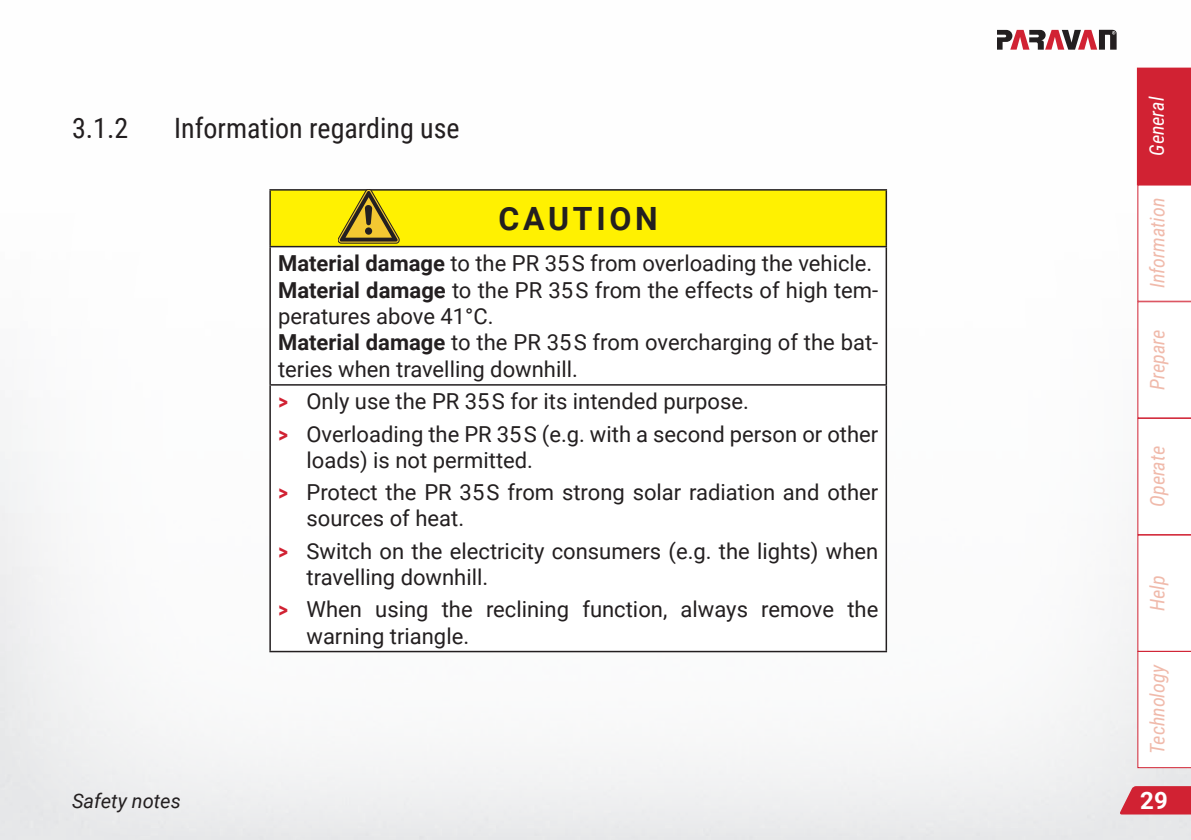
<style>
.page{position:relative;width:1191px;height:840px;background:#fff}
.page>*{position:absolute;margin:0;border:0;box-sizing:border-box;transform-origin:0 0}
.Sicherheit__fett{font:700 32px "Roboto";letter-spacing:.115em;color:#231f20}
.t1{font:28px "Roboto Condensed";color:#231f20}
.t2{font:700 24px "Roboto";color:#fff}
.Text-Doku{font:22px/26.4px "Roboto";color:#231f20}
.t3{font:italic 20px "Roboto Condensed";color:#f0baab}
.t4{font:italic 20px "Roboto";color:#231f20}
.t5{font:italic 20px "Roboto Condensed";color:#fff}
.s1{font-weight:700}
.s2{font-family:"Roboto Condensed";font-weight:700;color:#d12233}
</style>
<div class="page">
<svg style="left:0;top:420px;width:1px;height:419px"></svg>
<svg style="left:997px;top:30px;width:119px;height:20px"></svg>
<svg style="left:1137px;top:68px;width:54px;height:699px"></svg>
<svg style="left:1119px;top:785px;width:72px;height:29px;background:#d43d4c"></svg>
<div style="left:270px;top:190px;width:616px;height:56px;background:#fff101"></div>
<svg style="left:271px;top:247px;width:614px;height:139px"></svg>
<hr style="left:269px;top:189px;width:618px;height:1px;background:#231f20">
<hr style="left:269px;top:190px;width:2px;height:56px;background:#231f20">
<hr style="left:885px;top:190px;width:2px;height:56px;background:#231f20">
<hr style="left:269px;top:246px;width:618px;height:1px;background:#231f20">
<hr style="left:269px;top:247px;width:2px;height:137px;background:#231f20">
<hr style="left:885px;top:247px;width:2px;height:137px;background:#231f20">
<hr style="left:269px;top:384px;width:618px;height:1px;background:#231f20">
<hr style="left:269px;top:385px;width:2px;height:265px;background:#231f20">
<hr style="left:885px;top:385px;width:2px;height:265px;background:#231f20">
<hr style="left:269px;top:650px;width:618px;height:2px;background:#231f20">
<svg style="left:338px;top:189px;width:61px;height:54px"></svg>
<p class="t1" style="left:72px;top:108px;width:58px">3.1.2</p>
<p class="t1" style="left:174px;top:108px;width:287px">Information regarding use</p>
<p class="Sicherheit__fett" style="left:498px;top:196px;width:161px">CAUTION</p>
<p class="Text-Doku" style="left:278px;top:249px;width:595px"><span class="s1">Material damage</span> to the PR 35 S from overloading the vehicle.</p>
<p class="Text-Doku" style="left:278px;top:275px;width:601px"><span class="s1">Material damage</span> to the PR 35 S from the effects of high tem&shy;peratures above 41°C.</p>
<p class="Text-Doku" style="left:278px;top:328px;width:601px"><span class="s1">Material damage</span> to the PR 35 S from overcharging of the bat&shy;teries when travelling downhill.</p>
<p class="Text-Doku" style="left:278px;top:387px;width:472px"><span class="s2">&gt;</span> Only use the PR 35 S for its intended purpose.</p>
<p class="Text-Doku" style="left:306px;top:419px;width:573px;text-indent:-28px"><span class="s2">&gt;</span> Overloading the PR 35 S (e.g. with a second person or other loads) is not permitted.</p>
<p class="Text-Doku" style="left:306px;top:478px;width:573px;text-indent:-28px"><span class="s2">&gt;</span> Protect the PR 35 S from strong solar radiation and other sources of heat.</p>
<p class="Text-Doku" style="left:306px;top:536px;width:573px;text-indent:-28px"><span class="s2">&gt;</span> Switch on the electricity consumers (e.g. the lights) when travelling downhill.</p>
<p class="Text-Doku" style="left:306px;top:595px;width:573px;text-indent:-28px"><span class="s2">&gt;</span> When using the reclining function, always remove the warning triangle.</p>
<p class="t5" style="left:1142px;top:156px;width:61px;rotate:-90deg">General</p>
<p class="t3" style="left:1143px;top:288px;width:92px;rotate:-90deg">Information</p>
<p class="t3" style="left:1143px;top:389px;width:61px;rotate:-90deg">Prepare</p>
<p class="t3" style="left:1143px;top:506px;width:62px;rotate:-90deg">Operate</p>
<p class="t3" style="left:1143px;top:610px;width:37px;rotate:-90deg">Help</p>
<p class="t3" style="left:1143px;top:753px;width:91px;rotate:-90deg">Technology</p>
<p class="t4" style="left:72px;top:786px;width:110px">Safety notes</p>
<p class="t2" style="left:1140px;top:783px;width:29px">29</p>
</div>
